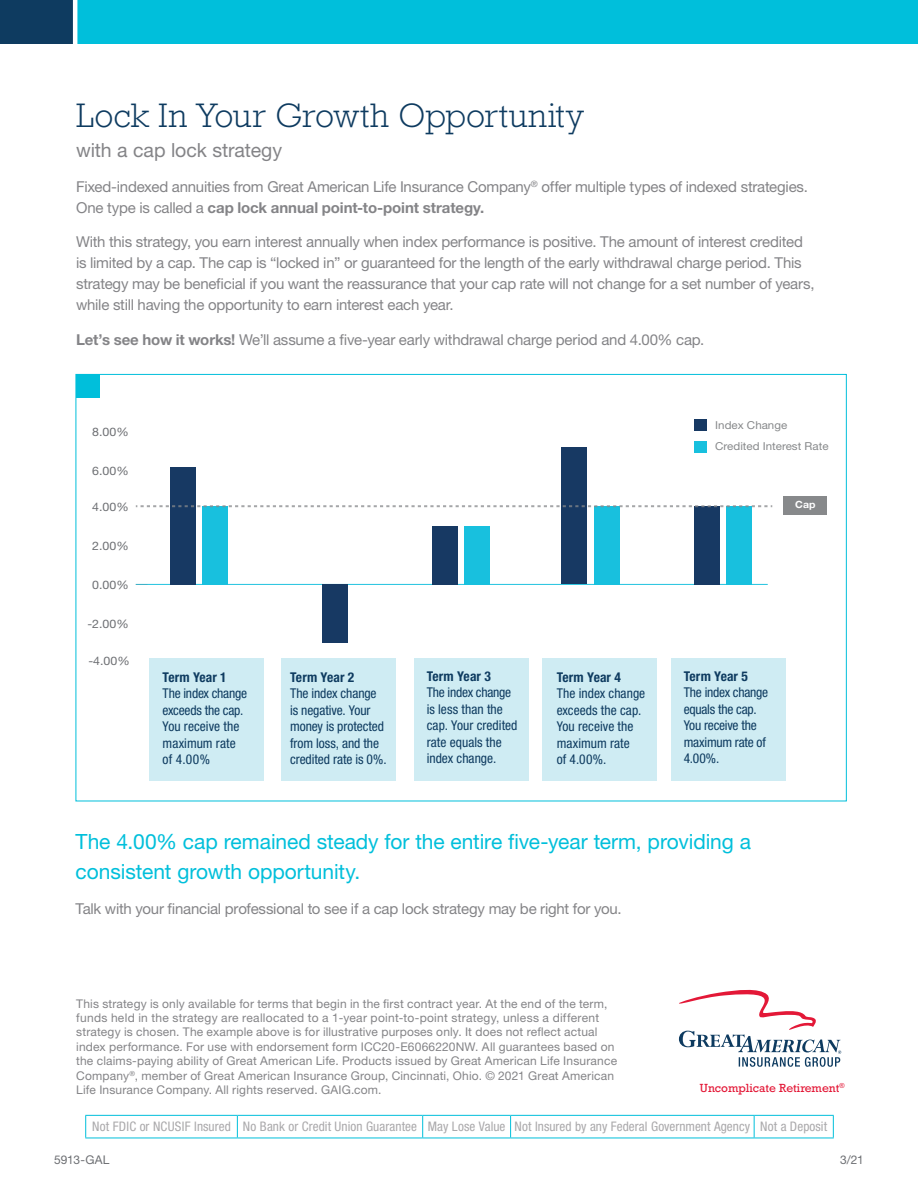
<style>
.page{position:relative;width:918px;height:1188px;background:#fff}
.page>*{position:absolute;margin:0;border:0;box-sizing:border-box;transform-origin:0 0}
.t1{font:300 34.5px "Rockwell Std";letter-spacing:.005em;color:#0e3b60}
.t2{font:21px/30px "Helvetica Neue LT Std";letter-spacing:-.005em;color:#00bfdb}
.t3{font:19.5px "Helvetica Neue LT Std";letter-spacing:-.005em;color:#848487}
.t4{font:15px/21px "Helvetica Neue LT Std";letter-spacing:-.015em;color:#848487}
.t5{font:condensed 13.5px/16.5px "Helvetica Neue LT Std";letter-spacing:-.005em;color:#0e3b60}
.t6{font:700 condensed 13.5px "Helvetica Neue LT Std";letter-spacing:.005em;color:#0e3b60}
.t7{font:condensed 13.2px "Helvetica Neue LT Std";letter-spacing:.005em;color:#aaa9ab}
.t8{font:12px/14.4px "Helvetica Neue LT Std";letter-spacing:.015em;color:#848487}
.t9{font:12px "Rockwell Std";color:#e31837}
.t10{font:12px "Helvetica Neue LT Std";letter-spacing:-.005em;color:#6d6f73}
.t11{font:11.7px "Helvetica Neue LT Std";color:#6e7074;scale:1.06 1}
.t12{font:10.95px/21.9px "Helvetica Neue LT Std";color:#87898b;scale:1.06 1}
.t13{font:700 9.9px "Helvetica Neue LT Std";color:#fff;scale:1.06 1}
.s1{font-weight:700}
</style>
<div class="page">
<div style="left:78px;top:0;width:840px;height:44px;background:#00bfdb"></div>
<div style="left:0;top:0;width:73px;height:44px;background:#0e3b60"></div>
<hr style="left:136px;top:584px;width:632px;height:1px;background:#1ac1de">
<div style="left:726px;top:506px;width:26px;height:78px;background:#18c0de"></div>
<div style="left:694px;top:506px;width:25px;height:78px;background:#173963"></div>
<div style="left:594px;top:506px;width:25px;height:78px;background:#18c0de"></div>
<div style="left:562px;top:448px;width:25px;height:136px;background:#173963"></div>
<div style="left:465px;top:526px;width:25px;height:58px;background:#18c0de"></div>
<div style="left:433px;top:526px;width:25px;height:58px;background:#173963"></div>
<div style="left:322px;top:584px;width:26px;height:59px;background:#173963"></div>
<div style="left:202px;top:506px;width:26px;height:78px;background:#18c0de"></div>
<div style="left:170px;top:467px;width:25px;height:117px;background:#173963"></div>
<svg style="left:136px;top:505px;width:636px;height:2px"></svg>
<div style="left:784px;top:497px;width:43px;height:18px;background:#87898b"></div>
<div style="left:694px;top:419px;width:13px;height:12px;background:#173963"></div>
<div style="left:694px;top:441px;width:13px;height:12px;background:#18c0de"></div>
<svg style="left:679px;top:989px;width:162px;height:78px"></svg>
<svg style="left:85px;top:1116px;width:1px;height:22px"></svg>
<hr style="left:85px;top:1115px;width:152px;height:1px;background:#00bfdb">
<hr style="left:237px;top:1115px;width:186px;height:1px;background:#00bfdb">
<hr style="left:423px;top:1115px;width:88px;height:1px;background:#00bfdb">
<hr style="left:511px;top:1115px;width:243px;height:1px;background:#00bfdb">
<hr style="left:754px;top:1115px;width:80px;height:1px;background:#00bfdb">
<svg style="left:237px;top:1116px;width:1px;height:22px"></svg>
<svg style="left:422px;top:1116px;width:1px;height:22px"></svg>
<svg style="left:510px;top:1116px;width:1px;height:22px"></svg>
<svg style="left:754px;top:1116px;width:1px;height:22px"></svg>
<svg style="left:833px;top:1116px;width:1px;height:22px"></svg>
<hr style="left:85px;top:1138px;width:152px;height:1px;background:#00bfdb">
<hr style="left:237px;top:1138px;width:186px;height:1px;background:#00bfdb">
<hr style="left:423px;top:1138px;width:88px;height:1px;background:#00bfdb">
<hr style="left:511px;top:1138px;width:243px;height:1px;background:#00bfdb">
<hr style="left:754px;top:1138px;width:80px;height:1px;background:#00bfdb">
<div style="left:76px;top:375px;width:23px;height:23px;background:#00bfdb"></div>
<div style="left:150px;top:658px;width:114px;height:122px;background:#cfecf3"></div>
<div style="left:282px;top:658px;width:114px;height:122px;background:#cfecf3"></div>
<div style="left:414px;top:658px;width:114px;height:122px;background:#cfecf3"></div>
<div style="left:542px;top:658px;width:115px;height:122px;background:#cfecf3"></div>
<div style="left:671px;top:658px;width:114px;height:122px;background:#cfecf3"></div>
<h1 class="t1" style="left:76px;top:96px;width:510px">Lock In Your Growth Opportunity</h1>
<h3 class="t3" style="left:76px;top:139px;width:208px">with a cap lock strategy</h3>
<p class="t4" style="left:76px;top:176px;width:733px">Fixed-indexed annuities from Great American Life Insurance Company<sup>®</sup> offer multiple types of indexed strategies.<br>One type is called a <span class="s1">cap lock annual point-to-point strategy.</span></p>
<p class="t4" style="left:76px;top:231px;width:740px">With this strategy, you earn interest annually when index performance is positive. The amount of interest credited is limited by a cap. The cap is “locked in” or guaranteed for the length of the early withdrawal charge period. This strategy may be beneficial if you want the reassurance that your cap rate will not change for a set number of years, while still having the opportunity to earn interest each year.</p>
<p class="t4" style="left:76px;top:329px;width:630px"><span class="s1">Let’s see how it works!</span> We’ll assume a five-year early withdrawal charge period and 4.00% cap.</p>
<p class="t11" style="left:92px;top:424px;width:36px">8.00%</p>
<p class="t11" style="left:92px;top:464px;width:36px">6.00%</p>
<p class="t11" style="left:92px;top:500px;width:36px">4.00%</p>
<p class="t11" style="left:92px;top:539px;width:36px">2.00%</p>
<p class="t11" style="left:92px;top:577px;width:36px">0.00%</p>
<p class="t11" style="left:87px;top:617px;width:40px">-2.00%</p>
<p class="t11" style="left:88px;top:654px;width:40px">-4.00%</p>
<p class="t6" style="left:163px;top:669px;width:66px">Term Year 1</p>
<p class="t5" style="left:163px;top:685px;width:86px">The index change exceeds the cap.<br>You receive the maximum rate of 4.00%</p>
<p class="t12" style="left:715px;top:414px;width:108px">Index Change<br>Credited Interest Rate</p>
<p class="t13" style="left:795px;top:499px;width:21px">Cap</p>
<p class="t6" style="left:290px;top:669px;width:66px">Term Year 2</p>
<p class="t5" style="left:290px;top:685px;width:98px">The index change is negative. Your money is protected from loss, and the credited rate is 0%.</p>
<p class="t6" style="left:427px;top:668px;width:66px">Term Year 3</p>
<p class="t5" style="left:427px;top:684px;width:92px">The index change is less than the cap. Your credited rate equals the index change.</p>
<p class="t6" style="left:557px;top:669px;width:66px">Term Year 4</p>
<p class="t5" style="left:557px;top:685px;width:90px">The index change exceeds the cap.<br>You receive the maximum rate<br>of 4.00%.</p>
<p class="t6" style="left:684px;top:668px;width:66px">Term Year 5</p>
<p class="t5" style="left:684px;top:684px;width:86px">The index change equals the cap.<br>You receive the maximum rate of<br>4.00%.</p>
<h2 class="t2" style="left:76px;top:826px;width:677px">The 4.00% cap remained steady for the entire five-year term, providing a consistent growth opportunity.</h2>
<p class="t4" style="left:76px;top:897px;width:548px">Talk with your financial professional to see if a cap lock strategy may be right for you.</p>
<p class="t8" style="left:76px;top:996px;width:542px">This strategy is only available for terms that begin in the first contract year. At the end of the term, funds held in the strategy are reallocated to a 1-year point-to-point strategy, unless a different strategy is chosen. The example above is for illustrative purposes only. It does not reflect actual index performance. For use with endorsement form ICC20-E6066220NW. All guarantees based on the claims-paying ability of Great American Life. Products issued by Great American Life Insurance Company<sup>®</sup>, member of Great American Insurance Group, Cincinnati, Ohio. © 2021 Great American Life Insurance Company. All rights reserved. GAIG.com.</p>
<p class="t9" style="left:700px;top:1081px;width:146px">Uncomplicate Retirement<sup>®</sup></p>
<p class="t7" style="left:92px;top:1119px;width:736px">Not FDIC or NCUSIF Insured No Bank or Credit Union Guarantee May Lose Value Not Insured by any Federal Government Agency Not a Deposit</p>
<p class="t10" style="left:54px;top:1153px;width:57px">5913-GAL</p>
<p class="t10" style="left:840px;top:1153px;width:25px">3/21</p>
</div>
